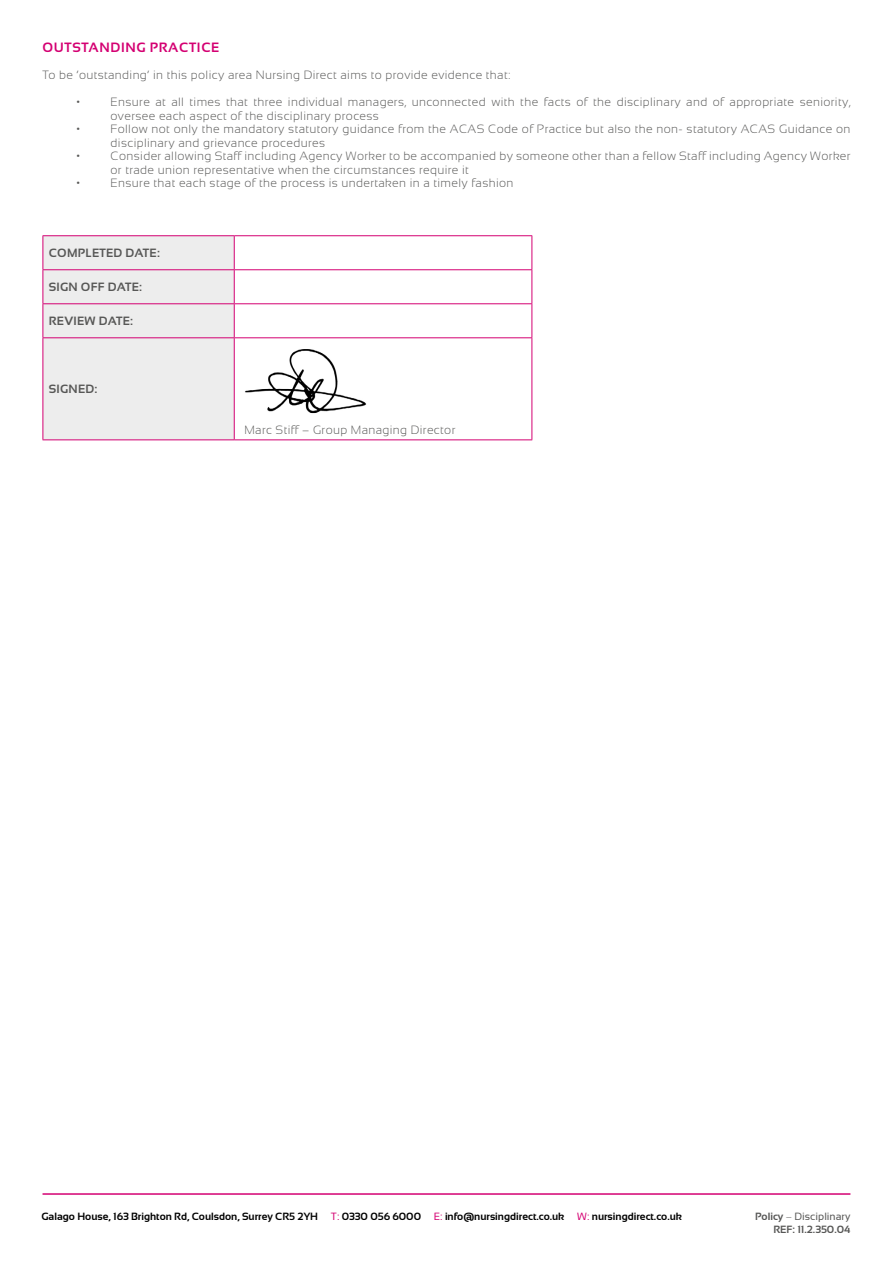
<style>
.page{position:relative;width:893px;height:1263px;background:#fff}
.page>*{position:absolute;margin:0;border:0;box-sizing:border-box;transform-origin:0 0}
.t1{font:700 13.5px "Sansation";letter-spacing:.05em;color:#d40072}
.t2{font:300 12px/13.5px "Sansation";letter-spacing:.03em;color:#575756}
.t3{font:700 12px "Sansation";letter-spacing:.02em;color:#575756}
.t4{font:700 10.5px "Sansation";color:#000}
.t5{font:700 10.5px/12.6px "Sansation";color:#575756;text-align:right}
.s1{font-weight:400;color:#d40072}
.s2{font-weight:300}
.s3{font-weight:400}
</style>
<div class="page">
<div style="left:44px;top:236px;width:190px;height:203px;background:#ededed"></div>
<hr style="left:43px;top:235px;width:191px;height:1px;background:#d40072">
<hr style="left:43px;top:236px;width:1px;height:33px;background:#d40072">
<hr style="left:234px;top:235px;width:298px;height:1px;background:#d40072">
<hr style="left:531px;top:236px;width:1px;height:33px;background:#d40072">
<hr style="left:43px;top:270px;width:1px;height:33px;background:#d40072">
<hr style="left:531px;top:270px;width:1px;height:33px;background:#d40072">
<hr style="left:43px;top:304px;width:1px;height:33px;background:#d40072">
<hr style="left:531px;top:304px;width:1px;height:33px;background:#d40072">
<hr style="left:43px;top:338px;width:1px;height:101px;background:#d40072">
<hr style="left:531px;top:338px;width:1px;height:101px;background:#d40072">
<hr style="left:43px;top:439px;width:191px;height:1px;background:#d40072">
<hr style="left:234px;top:439px;width:298px;height:1px;background:#d40072">
<hr style="left:234px;top:236px;width:1px;height:33px;background:#d40072">
<hr style="left:43px;top:269px;width:191px;height:1px;background:#d40072">
<hr style="left:43px;top:303px;width:191px;height:1px;background:#d40072">
<hr style="left:234px;top:270px;width:1px;height:33px;background:#d40072">
<hr style="left:234px;top:304px;width:1px;height:33px;background:#d40072">
<hr style="left:234px;top:269px;width:298px;height:1px;background:#d40072">
<hr style="left:234px;top:303px;width:298px;height:1px;background:#d40072">
<hr style="left:43px;top:337px;width:191px;height:1px;background:#d40072">
<hr style="left:234px;top:338px;width:1px;height:101px;background:#d40072">
<hr style="left:234px;top:337px;width:298px;height:1px;background:#d40072">
<img style="left:245px;top:349px;width:122px;height:65px">
<hr style="left:43px;top:1193px;width:807px;height:2px;background:#d40072">
<p class="t1" style="left:43px;top:40px;width:178px">OUTSTANDING PRACTICE</p>
<p class="t2" style="left:43px;top:68px;width:469px">To be ‘outstanding’ in this policy area Nursing Direct aims to provide evidence that:</p>
<p class="t2" style="left:77px;top:95px;width:5px">•</p>
<p class="t2" style="left:111px;top:95px;width:741px">Ensure at all times that three individual managers, unconnected with the facts of the disciplinary and of appropriate seniority, oversee each aspect of the disciplinary process</p>
<p class="t2" style="left:77px;top:122px;width:5px">•</p>
<p class="t2" style="left:111px;top:122px;width:741px">Follow not only the mandatory statutory guidance from the ACAS Code of Practice but also the non- statutory ACAS Guidance on disciplinary and grievance procedures</p>
<p class="t2" style="left:77px;top:149px;width:5px">•</p>
<p class="t2" style="left:111px;top:149px;width:741px">Consider allowing Staff including Agency Worker to be accompanied by someone other than a fellow Staff including Agency Worker or trade union representative when the circumstances require it</p>
<p class="t2" style="left:77px;top:176px;width:5px">•</p>
<p class="t2" style="left:111px;top:176px;width:404px">Ensure that each stage of the process is undertaken in a timely fashion</p>
<p class="t3" style="left:49px;top:246px;width:113px">COMPLETED DATE:</p>
<p class="t3" style="left:49px;top:280px;width:95px">SIGN OFF DATE:</p>
<p class="t3" style="left:49px;top:314px;width:86px">REVIEW DATE:</p>
<p class="t3" style="left:49px;top:382px;width:50px">SIGNED:</p>
<p class="t2" style="left:244px;top:423px;width:212px">Marc Stiff – Group Managing Director</p>
<p class="t4" style="left:41px;top:1211px;width:642px">Galago House, 163 Brighton Rd, Coulsdon, Surrey CR5 2YH <span class="s1">T:</span> 0330 056 6000 <span class="s1">E:</span> info@nursingdirect.co.uk <span class="s1">W:</span> nursingdirect.co.uk</p>
<p class="t5" style="left:755px;top:1210px;width:97px">Policy <span class="s2">–</span> <span class="s3">Disciplinary<br></span>REF: 11.2.350.04</p>
</div>
